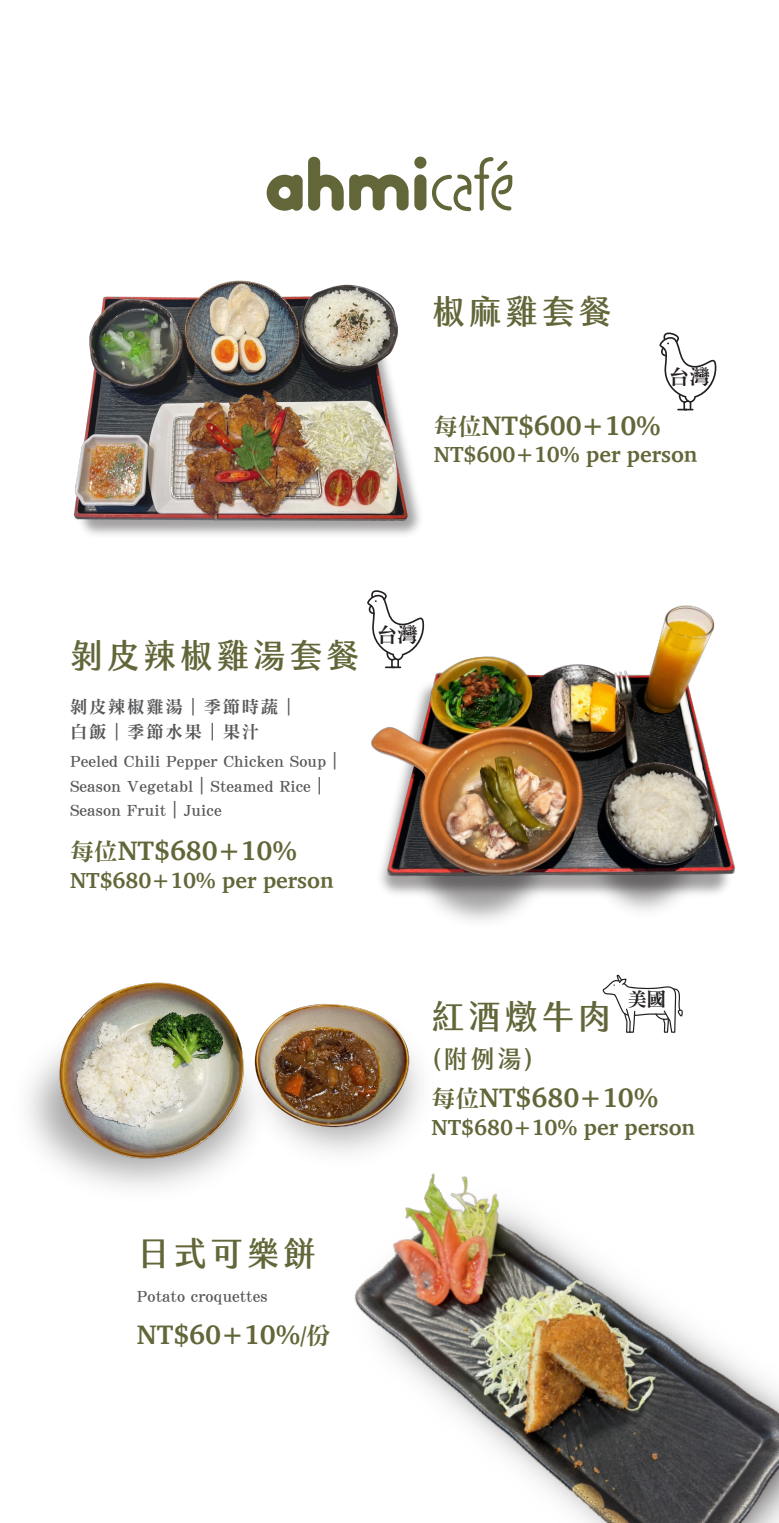
<style>
.page{position:relative;width:779px;height:1523px;background:#fff}
.page>*{position:absolute;margin:0;border:0;box-sizing:border-box;transform-origin:0 0}
.t1{font:700 33.25px "jf jinxuan Semi";letter-spacing:.1em;color:#636638}
.t2{font:700 27.3px "Charter";color:#636638}
.t3{font:700 24.5px "jf jinxuan Semi";color:#636638}
.t4{font:700 22.22px "Charter";color:#636638}
.t5{font:20.65px "DF Ming Std W9";color:#231f20}
.t6{font:19.25px "DF Ming Std W9";color:#231f20}
.t7{font:17.5px/24.5px "DF Ming Std W9";color:#57585a}
.t8{font:17.5px/24.5px "DF Ming Std W9";letter-spacing:.1em;color:#57585a}
.s1{font-family:"DF Ming Std W9";font-weight:400;font-size:23.97px}
</style>
<div class="page">
<svg style="left:267px;top:157px;width:141px;height:54px"></svg>
<svg style="left:414px;top:157px;width:12px;height:53px"></svg>
<svg style="left:432px;top:157px;width:80px;height:54px"></svg>
<svg style="left:605px;top:975px;width:68px;height:13px"></svg>
<svg style="left:659px;top:332px;width:57px;height:78px"></svg>
<img style="left:74px;top:280px;width:346px;height:255px">
<img style="left:367px;top:590px;width:368px;height:331px">
<img style="left:354px;top:988px;width:425px;height:535px">
<img style="left:457px;top:988px;width:10px;height:212px">
<img style="left:28px;top:884px;width:429px;height:343px">
<h1 class="t1" style="left:432px;top:281px;width:181px">椒麻雞套餐</h1>
<p class="t5" style="left:669px;top:365px;width:42px">台灣</p>
<h2 class="t2" style="left:434px;top:408px;width:228px"><span class="s1">每位</span>NT$600+10%</h2>
<p class="t4" style="left:434px;top:440px;width:265px">NT$600+10% per person</p>
<h1 class="t1" style="left:70px;top:625px;width:291px">剝皮辣椒雞湯套餐</h1>
<p class="t8" style="left:70px;top:694px;width:229px">剝皮辣椒雞湯｜季節時蔬｜白飯｜季節水果｜果汁</p>
<p class="t7" style="left:70px;top:748px;width:275px">Peeled Chili Pepper Chicken Soup｜<br>Season Vegetabl｜Steamed Rice｜<br>Season Fruit｜Juice</p>
<h2 class="t2" style="left:70px;top:833px;width:228px"><span class="s1">每位</span>NT$680+10%</h2>
<p class="t4" style="left:70px;top:866px;width:265px">NT$680+10% per person</p>
<p class="t5" style="left:377px;top:623px;width:42px">台灣</p>
<h1 class="t1" style="left:137px;top:1222px;width:181px">日式可樂餅</h1>
<p class="t7" style="left:137px;top:1283px;width:132px">Potato croquettes</p>
<h2 class="t2" style="left:137px;top:1317px;width:195px">NT$60+10%<span class="s1">/份</span></h2>
<h1 class="t1" style="left:431px;top:985px;width:181px">紅酒燉牛肉</h1>
<h3 class="t3" style="left:434px;top:1036px;width:99px">(附例湯)</h3>
<p class="t6" style="left:628px;top:988px;width:40px">美國</p>
<h2 class="t2" style="left:431px;top:1080px;width:228px"><span class="s1">每位</span>NT$680+10%</h2>
<p class="t4" style="left:431px;top:1113px;width:265px">NT$680+10% per person</p>
</div>
